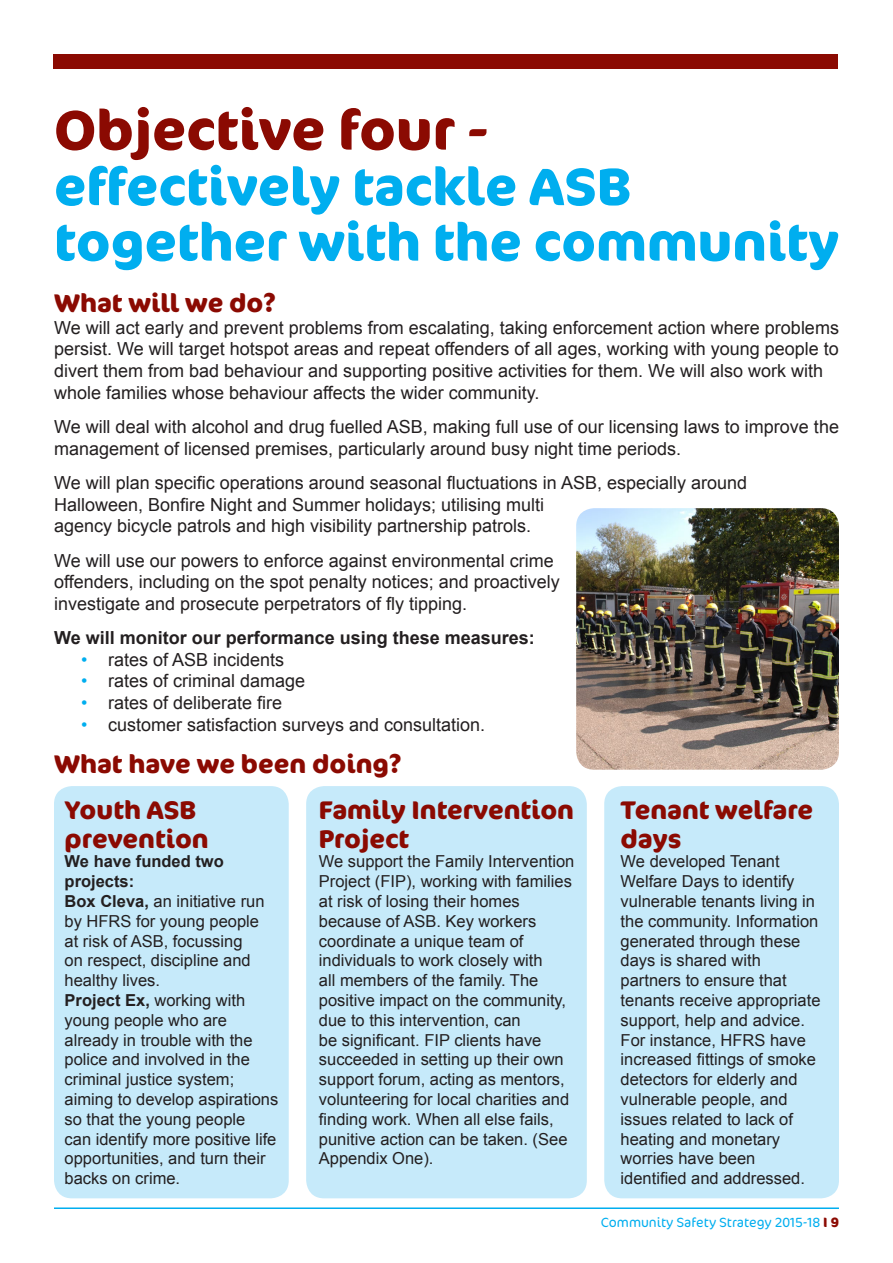
<style>
.page{position:relative;width:893px;height:1263px;background:#fff}
.page>*{position:absolute;margin:0;border:0;box-sizing:border-box;transform-origin:0 0}
.t1{font:700 55.5px "Cocon CE";color:#8b0a02}
.t2{font:700 52.5px/55.5px "Cocon CE";color:#00aeef}
.t3{font:700 25.5px/28.5px "Cocon CE";color:#8b0a02}
.t4{font:18px/21.6px "Arial";color:#231f20}
.t5{font:700 18px "Arial";color:#231f20}
.List_Paragraph{font:16.5px/19.8px "Arial";color:#231f20}
.List_Paragraph-2{font:700 16.5px/19.8px "Arial";color:#231f20}
.t6{font:300 13.5px "Cocon CE";color:#00aeef}
.s1{color:#00aeef}
.s2{font-weight:700}
.s3{font-weight:700;color:#8b0a02}
</style>
<div class="page">
<hr style="left:54px;top:1207px;width:785px;height:2px;background:#00aeef">
<div style="left:53px;top:54px;width:784px;height:14px;background:#8b0a02"></div>
<div style="left:54px;top:786px;width:235px;height:412px;background:#c6eafa;border-radius:18px"></div>
<div style="left:306px;top:786px;width:281px;height:412px;background:#c6eafa;border-radius:18px"></div>
<div style="left:604px;top:786px;width:235px;height:412px;background:#c6eafa;border-radius:18px"></div>
<img style="left:576px;top:508px;width:263px;height:262px">
<p class="t1" style="left:54px;top:90px;width:436px">Objective four -</p>
<p class="t2" style="left:54px;top:157px;width:786px">effectively tackle ASB together with the community</p>
<p class="t3" style="left:54px;top:288px;width:224px">What will we do?</p>
<p class="t4" style="left:54px;top:317px;width:786px">We will act early and prevent problems from escalating, taking enforcement action where problems persist. We will target hotspot areas and repeat offenders of all ages, working with young people to divert them from bad behaviour and supporting positive activities for them. We will also work with whole families whose behaviour affects the wider community.</p>
<p class="t4" style="left:54px;top:416px;width:786px">We will deal with alcohol and drug fuelled ASB, making full use of our licensing laws to improve the management of licensed premises, particularly around busy night time periods.</p>
<p class="t4" style="left:54px;top:472px;width:695px">We will plan specific operations around seasonal fluctuations in ASB, especially around<br>Halloween, Bonfire Night and Summer holidays; utilising multi<br>agency bicycle patrols and high visibility partnership patrols.</p>
<p class="t4" style="left:54px;top:550px;width:507px">We will use our powers to enforce against environmental crime offenders, including on the spot penalty notices; and proactively investigate and prosecute perpetrators of fly tipping.</p>
<p class="t5" style="left:54px;top:626px;width:482px">We will monitor our performance using these measures:</p>
<p class="t4" style="left:81px;top:649px;width:205px"><span class="s1">•</span> rates of ASB incidents</p>
<p class="t4" style="left:81px;top:670px;width:226px"><span class="s1">•</span> rates of criminal damage</p>
<p class="t4" style="left:81px;top:692px;width:203px"><span class="s1">•</span> rates of deliberate fire</p>
<p class="t4" style="left:81px;top:714px;width:406px"><span class="s1">•</span> customer satisfaction surveys and consultation.</p>
<p class="t3" style="left:54px;top:749px;width:349px">What have we been doing?</p>
<p class="t3" style="left:65px;top:795px;width:146px">Youth ASB prevention</p>
<p class="List_Paragraph-2" style="left:65px;top:852px;width:161px">We have funded two projects:</p>
<p class="List_Paragraph" style="left:65px;top:891px;width:201px"><span class="s2">Box Cleva,</span> an initiative run by HFRS for young people at risk of ASB, focussing on respect, discipline and healthy lives.</p>
<p class="List_Paragraph" style="left:65px;top:990px;width:215px"><span class="s2">Project Ex,</span> working with young people who are already in trouble with the police and involved in the criminal justice system; aiming to develop aspirations so that the young people<br>can identify more positive life opportunities, and turn their backs on crime.</p>
<p class="t3" style="left:319px;top:795px;width:257px">Family Intervention<br>Project</p>
<p class="List_Paragraph" style="left:319px;top:852px;width:257px">We support the Family Intervention<br>Project (FIP), working with families at risk of losing their homes because of ASB. Key workers coordinate a unique team of individuals to work closely with<br>all members of the family. The positive impact on the community, due to this intervention, can<br>be significant. FIP clients have succeeded in setting up their own support forum, acting as mentors, volunteering for local charities and finding work. When all else fails, punitive action can be taken. (See<br>Appendix One).</p>
<p class="t3" style="left:621px;top:795px;width:194px">Tenant welfare days</p>
<p class="List_Paragraph" style="left:621px;top:852px;width:201px">We developed Tenant<br>Welfare Days to identify vulnerable tenants living in the community. Information generated through these days is shared with partners to ensure that tenants receive appropriate support, help and advice.<br>For instance, HFRS have increased fittings of smoke detectors for elderly and vulnerable people, and issues related to lack of heating and monetary worries have been identified and addressed.</p>
<p class="t6" style="left:601px;top:1212px;width:240px">Community Safety Strategy 2015-18 <span class="s3">I 9</span></p>
</div>
